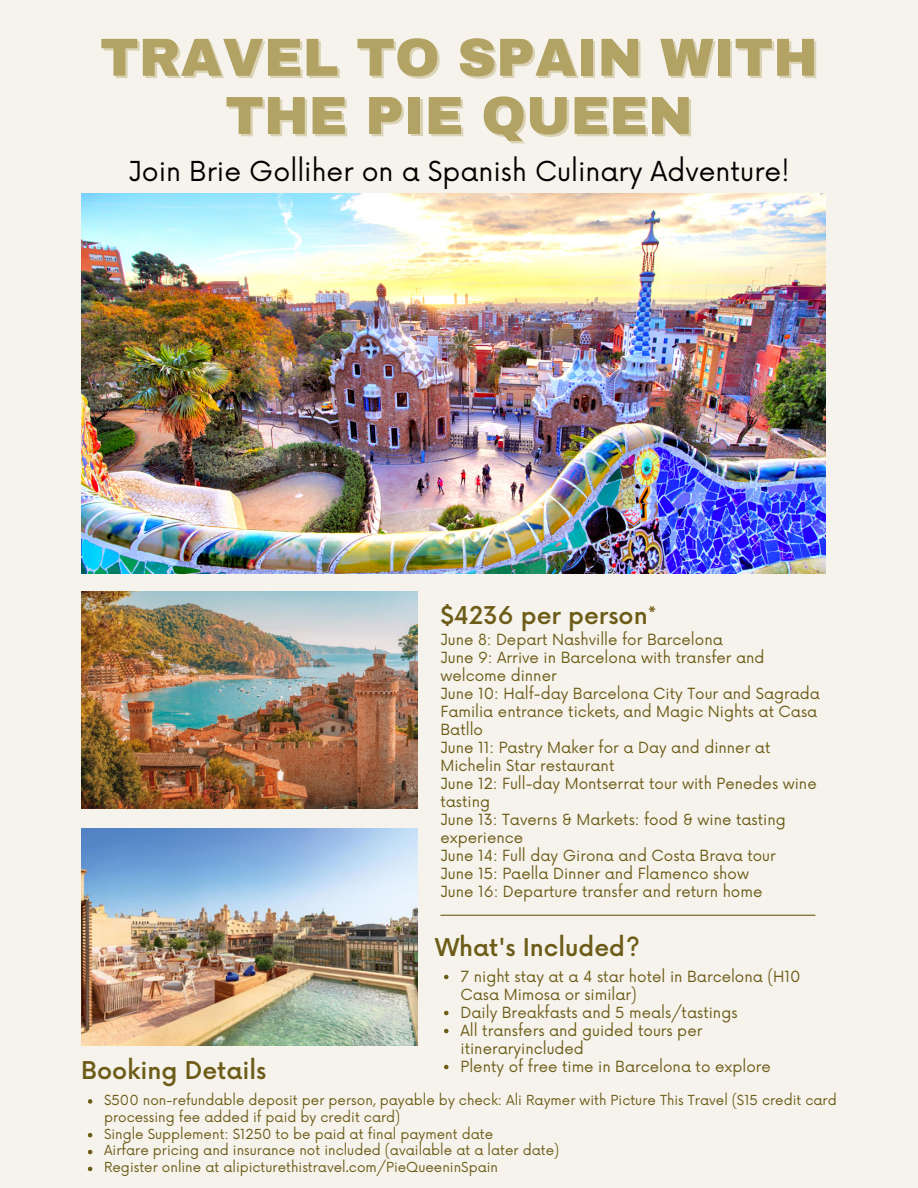
<style>
.page{position:relative;width:918px;height:1188px;background:#f6f3ec}
.page>*{position:absolute;margin:0;border:0;box-sizing:border-box;transform-origin:0 0}
.t1{font:900 53.55px/58.2px "Archivo";color:#b2a263;text-align:center}
.t2{font:26.85px "Now";color:#000}
.t3{font:500 23.85px "Now";color:#6d5c18}
.t4{font:15px/18px "Now";color:#6d5c18}
.t5{font:13.5px/16.8px "Now";color:#6d5c18}
</style>
<div class="page">
<img style="left:81px;top:193px;width:745px;height:380px">
<img style="left:81px;top:592px;width:336px;height:217px">
<img style="left:81px;top:828px;width:336px;height:217px">
<hr style="left:440px;top:915px;width:375px;height:1px;background:#6d5c18">
<svg style="left:444px;top:975px;width:5px;height:4px"></svg>
<svg style="left:444px;top:1011px;width:5px;height:4px"></svg>
<svg style="left:444px;top:1029px;width:5px;height:4px"></svg>
<svg style="left:444px;top:1065px;width:5px;height:4px"></svg>
<svg style="left:88px;top:1099px;width:4px;height:5px"></svg>
<svg style="left:88px;top:1133px;width:4px;height:4px"></svg>
<svg style="left:88px;top:1150px;width:4px;height:4px"></svg>
<svg style="left:88px;top:1167px;width:4px;height:4px"></svg>
<p class="t1" style="left:100px;top:29px;width:719px">TRAVEL TO SPAIN WITH<br>THE PIE QUEEN</p>
<p class="t2" style="left:128px;top:156px;width:663px">Join Brie Golliher on a Spanish Culinary Adventure!</p>
<p class="t3" style="left:440px;top:602px;width:218px">$4236 per person*</p>
<p class="t4" style="left:440px;top:631px;width:284px">June 8: Depart Nashville for Barcelona</p>
<p class="t4" style="left:440px;top:649px;width:326px">June 9: Arrive in Barcelona with transfer and welcome dinner</p>
<p class="t4" style="left:440px;top:685px;width:381px">June 10: Half-day Barcelona City Tour and Sagrada<br>Familia entrance tickets, and Magic Nights at Casa<br>Batllo</p>
<p class="t4" style="left:440px;top:739px;width:332px">June 11: Pastry Maker for a Day and dinner at<br>Michelin Star restaurant</p>
<p class="t4" style="left:440px;top:775px;width:378px">June 12: Full-day Montserrat tour with Penedes wine tasting</p>
<p class="t4" style="left:440px;top:811px;width:347px">June 13: Taverns &amp; Markets: food &amp; wine tasting experience</p>
<p class="t4" style="left:440px;top:847px;width:337px">June 14: Full day Girona and Costa Brava tour</p>
<p class="t4" style="left:440px;top:865px;width:310px">June 15: Paella Dinner and Flamenco show</p>
<p class="t4" style="left:440px;top:883px;width:324px">June 16: Departure transfer and return home</p>
<p class="t3" style="left:435px;top:934px;width:207px">What's Included?</p>
<p class="t4" style="left:461px;top:968px;width:342px">7 night stay at a 4 star hotel in Barcelona (H10<br>Casa Mimosa or similar)</p>
<p class="t4" style="left:461px;top:1004px;width:279px">Daily Breakfasts and 5 meals/tastings</p>
<p class="t4" style="left:461px;top:1022px;width:243px">All transfers and guided tours per itineraryincluded</p>
<p class="t3" style="left:81px;top:1058px;width:187px">Booking Details</p>
<p class="t4" style="left:461px;top:1058px;width:312px">Plenty of free time in Barcelona to explore</p>
<p class="t5" style="left:104px;top:1092px;width:734px">$500 non-refundable deposit per person, payable by check: Ali Raymer with Picture This Travel ($15 credit card processing fee added if paid by credit card)</p>
<p class="t5" style="left:104px;top:1126px;width:391px">Single Supplement: $1250 to be paid at final payment date</p>
<p class="t5" style="left:104px;top:1143px;width:457px">Airfare pricing and insurance not included (available at a later date)</p>
<p class="t5" style="left:104px;top:1160px;width:396px">Register online at alipicturethistravel.com/PieQueeninSpain</p>
</div>
